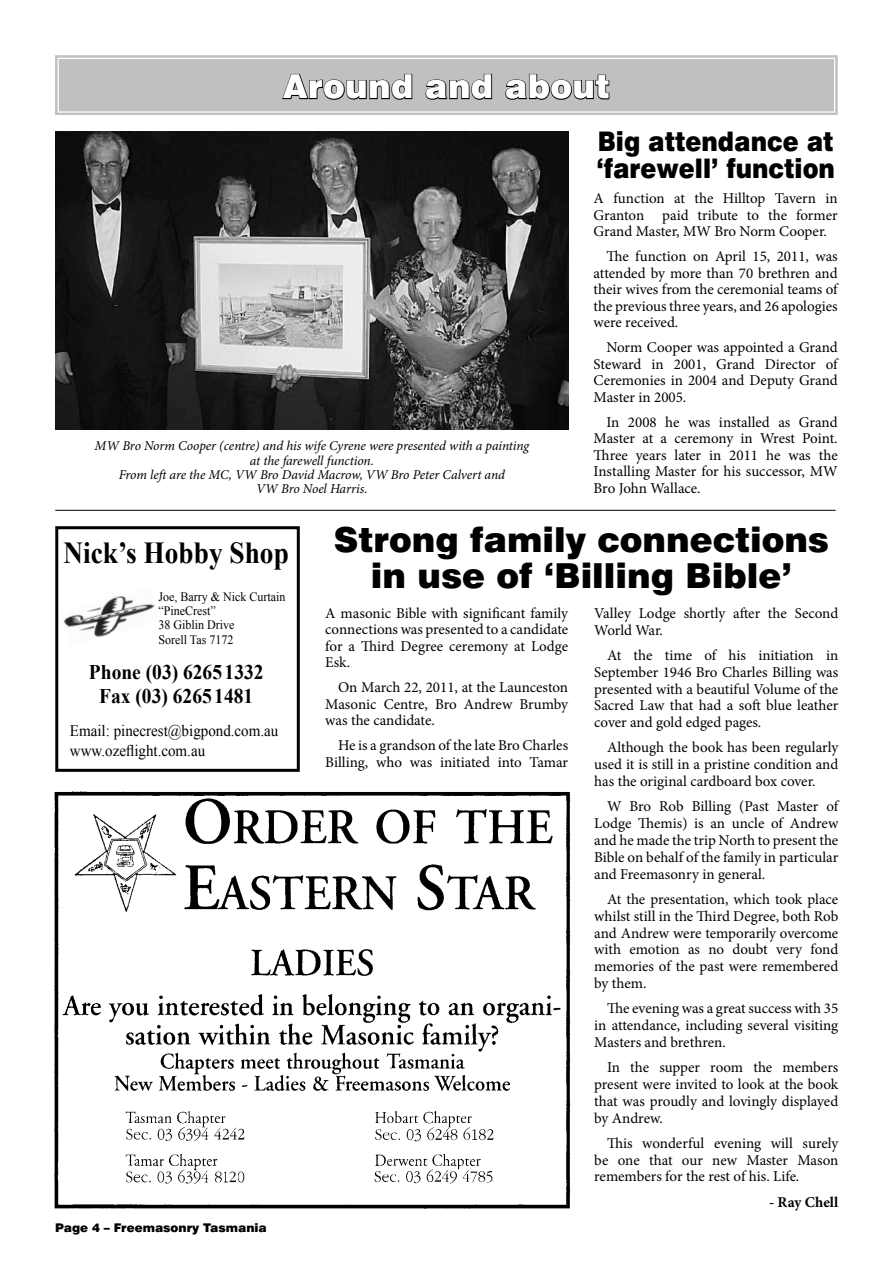
<style>
.page{position:relative;width:893px;height:1263px;background:#fff}
.page>*{position:absolute;margin:0;border:0;box-sizing:border-box;transform-origin:0 0}
.t1{font:900 34.5px/36px "Swiss 721 BT";color:#000;text-align:center}
.t2{font:900 33px "Swiss 721 BT";letter-spacing:.01em;color:#fff}
.t3{font:700 30.45px "Times New Roman";color:#000;scale:.9 1}
.t4{font:900 27px/27px "Swiss 721 BT";color:#000;scale:.89 1}
.t5{font:700 20.85px/24.2px "Times New Roman";color:#000;text-align:center;scale:.93 1}
.t6{font:16.05px/19.2px "Times New Roman";color:#000;scale:.93 1}
.t7{font:15px/16.8px "Minion Pro";letter-spacing:-.005em;color:#000;text-align:justify}
.t8{font:700 15px "Minion Pro";letter-spacing:.005em;color:#000}
.t9{font:italic 13.5px/14.2px "Minion Pro";letter-spacing:-.01em;color:#000;text-align:center}
.t10{font:12.9px/14.4px "Times New Roman";color:#000;scale:.93 1}
.t11{font:900 12px "Swiss 721 BT";color:#000}
</style>
<div class="page">
<svg style="left:55px;top:55px;width:783px;height:60px"></svg>
<div style="left:58px;top:58px;width:777px;height:55px;border:1px solid #fff"></div>
<img style="left:54px;top:791px;width:517px;height:418px">
<img style="left:63px;top:595px;width:92px;height:42px">
<div style="left:55px;top:526px;width:245px;height:246px;border:3px solid #000"></div>
<img style="left:55px;top:132px;width:514px;height:298px">
<hr style="left:55px;top:510px;width:781px;height:1px;background:#000">
<h2 class="t2" style="left:283px;top:67px;width:328px">Around and about</h2>
<p class="t9" style="left:95px;top:439px;width:436px">MW Bro Norm Cooper (centre) and his wife Cyrene were presented with a painting at the farewell function.<br>From left are the MC, VW Bro David Macrow, VW Bro Peter Calvert and<br>VW Bro Noel Harris.</p>
<h3 class="t4" style="left:596px;top:128px;width:269px">Big attendance at ‘farewell’ function</h3>
<p class="t7" style="left:594px;top:190px;width:246px">A function at the Hilltop Tavern in Granton paid tribute to the former Grand Master, MW Bro Norm Cooper.</p>
<p class="t7" style="left:594px;top:248px;width:246px;text-indent:13px">The function on April 15, 2011, was attended by more than 70 brethren and their wives from the ceremonial teams of the previous three years, and 26 apologies were received.</p>
<p class="t7" style="left:594px;top:339px;width:246px;text-indent:13px">Norm Cooper was appointed a Grand Steward in 2001, Grand Director of Ceremonies in 2004 and Deputy Grand Master in 2005.</p>
<p class="t7" style="left:594px;top:414px;width:246px;text-indent:13px">In 2008 he was installed as Grand Master at a ceremony in Wrest Point.<br>Three years later in 2011 he was the Installing Master for his successor, MW Bro John Wallace.</p>
<h3 class="t3" style="left:63px;top:532px;width:252px">Nick’s Hobby Shop</h3>
<p class="t10" style="left:158px;top:589px;width:138px">Joe, Barry &amp; Nick Curtain “PineCrest”<br>38 Giblin Drive<br>Sorell Tas 7172</p>
<h3 class="t5" style="left:89px;top:659px;width:189px">Phone (03) 62651332<br>Fax (03) 62651481</h3>
<p class="t6" style="left:70px;top:721px;width:226px">Email: pinecrest@bigpond.com.au www.ozeflight.com.au</p>
<p class="t11" style="left:55px;top:1220px;width:213px">Page 4 – Freemasonry Tasmania</p>
<h1 class="t1" style="left:334px;top:522px;width:497px">Strong family connections in use of ‘Billing Bible’</h1>
<p class="t7" style="left:325px;top:605px;width:244px">A masonic Bible with significant family connections was presented to a candidate for a Third Degree ceremony at Lodge Esk.</p>
<p class="t7" style="left:325px;top:679px;width:244px;text-indent:13px">On March 22, 2011, at the Launceston Masonic Centre, Bro Andrew Brumby was the candidate.</p>
<p class="t7" style="left:325px;top:737px;width:244px;text-align:right">He is a grandson of the late Bro Charles<br>Billing, who was initiated into Tamar</p>
<p class="t7" style="left:594px;top:605px;width:246px">Valley Lodge shortly after the Second<br>World War.</p>
<p class="t7" style="left:594px;top:647px;width:246px;text-indent:13px">At the time of his initiation in September 1946 Bro Charles Billing was presented with a beautiful Volume of the Sacred Law that had a soft blue leather cover and gold edged pages.</p>
<p class="t7" style="left:594px;top:739px;width:246px;text-indent:13px">Although the book has been regularly used it is still in a pristine condition and has the original cardboard box cover.</p>
<p class="t7" style="left:594px;top:798px;width:246px;text-indent:13px">W Bro Rob Billing (Past Master of Lodge Themis) is an uncle of Andrew and he made the trip North to present the Bible on behalf of the family in particular and Freemasonry in general.</p>
<p class="t7" style="left:594px;top:891px;width:246px;text-indent:13px">At the presentation, which took place whilst still in the Third Degree, both Rob and Andrew were temporarily overcome with emotion as no doubt very fond memories of the past were remembered by them.</p>
<p class="t7" style="left:594px;top:1000px;width:246px;text-indent:13px">The evening was a great success with 35 in attendance, including several visiting Masters and brethren.</p>
<p class="t7" style="left:594px;top:1059px;width:246px;text-indent:13px">In the supper room the members present were invited to look at the book that was proudly and lovingly displayed by Andrew.</p>
<p class="t7" style="left:594px;top:1135px;width:246px;text-indent:13px">This wonderful evening will surely be one that our new Master Mason remembers for the rest of his. Life.</p>
<p class="t8" style="left:769px;top:1191px;width:71px">- Ray Chell</p>
</div>
